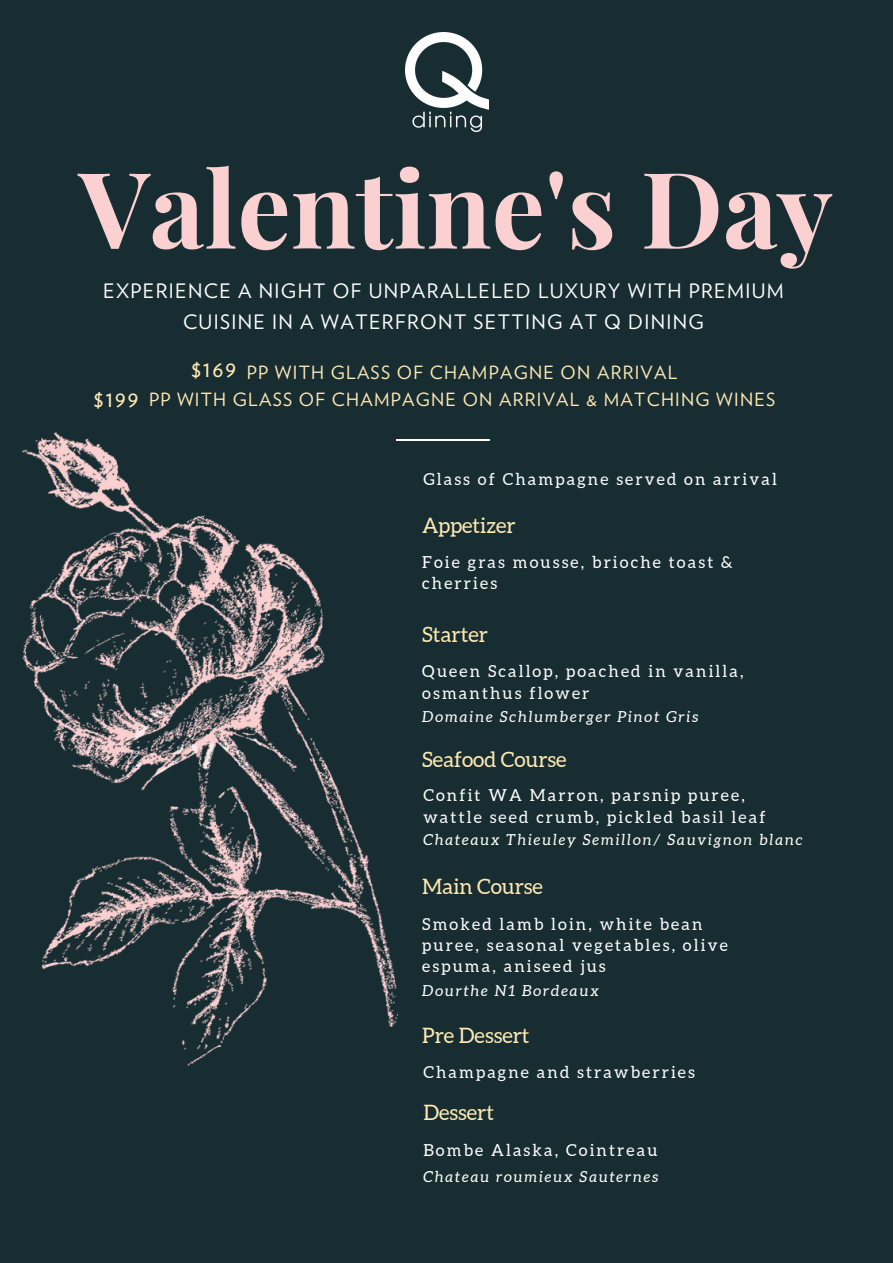
<style>
.page{position:relative;width:893px;height:1263px;background:#182d32}
.page>*{position:absolute;margin:0;border:0;box-sizing:border-box;transform-origin:0 0}
.t1{font:700 105.9px "Playfair Display";color:#fbd0d1}
.t2{font:23.25px "Verlag";letter-spacing:.07em;color:#ffeab4}
.t3{font:21.15px "Aleo";color:#ffeab4}
.t4{font:19.8px/30.5px "Verlag";letter-spacing:.07em;color:#fff;text-align:center}
.t5{font:18.15px/27px "Verlag";letter-spacing:.07em;color:#ffeab4;text-align:center}
.t6{font:16.5px/21.5px "Aleo";letter-spacing:.13em;color:#fff}
.t7{font:italic 15.15px "Aleo";letter-spacing:.13em;color:#fff}
</style>
<div class="page">
<img style="left:23px;top:432px;width:374px;height:633px">
<img style="left:405px;top:33px;width:84px;height:99px">
<svg style="left:397px;top:439px;width:10px;height:2px"></svg>
<hr style="left:407px;top:439px;width:72px;height:2px;background:#fff">
<svg style="left:479px;top:439px;width:10px;height:2px"></svg>
<h1 class="t1" style="left:79px;top:134px;width:756px">Valentine's Day</h1>
<p class="t4" style="left:103px;top:277px;width:682px">EXPERIENCE A NIGHT OF UNPARALLELED LUXURY WITH PREMIUM<br>CUISINE IN A WATERFRONT SETTING AT Q DINING</p>
<h2 class="t2" style="left:94px;top:388px;width:46px">$199</h2>
<h2 class="t2" style="left:191px;top:358px;width:47px">$169</h2>
<p class="t5" style="left:149px;top:360px;width:628px">PP WITH GLASS OF CHAMPAGNE ON ARRIVAL<br>PP WITH GLASS OF CHAMPAGNE ON ARRIVAL &amp; MATCHING WINES</p>
<p class="t6" style="left:423px;top:468px;width:355px">Glass of Champagne served on arrival</p>
<p class="t3" style="left:422px;top:513px;width:95px">Appetizer</p>
<p class="t6" style="left:422px;top:551px;width:312px">Foie gras mousse, brioche toast &amp; cherries</p>
<p class="t3" style="left:422px;top:622px;width:67px">Starter</p>
<p class="t6" style="left:422px;top:661px;width:323px">Queen Scallop, poached in vanilla, osmanthus flower</p>
<p class="t7" style="left:422px;top:708px;width:278px">Domaine Schlumberger Pinot Gris</p>
<p class="t3" style="left:422px;top:747px;width:146px">Seafood Course</p>
<p class="t6" style="left:423px;top:784px;width:344px">Confit WA Marron, parsnip puree, wattle seed crumb, pickled basil leaf</p>
<p class="t7" style="left:423px;top:831px;width:381px">Chateaux Thieuley Semillon/ Sauvignon blanc</p>
<p class="t3" style="left:422px;top:875px;width:122px">Main Course</p>
<p class="t6" style="left:422px;top:913px;width:307px">Smoked lamb loin, white bean puree, seasonal vegetables, olive espuma, aniseed jus</p>
<p class="t7" style="left:422px;top:982px;width:178px">Dourthe N1 Bordeaux</p>
<p class="t3" style="left:422px;top:1023px;width:109px">Pre Dessert</p>
<p class="t6" style="left:423px;top:1061px;width:273px">Champagne and strawberries</p>
<p class="t3" style="left:423px;top:1101px;width:72px">Dessert</p>
<p class="t6" style="left:423px;top:1139px;width:236px">Bombe Alaska, Cointreau</p>
<p class="t7" style="left:423px;top:1168px;width:237px">Chateau roumieux Sauternes</p>
</div>
